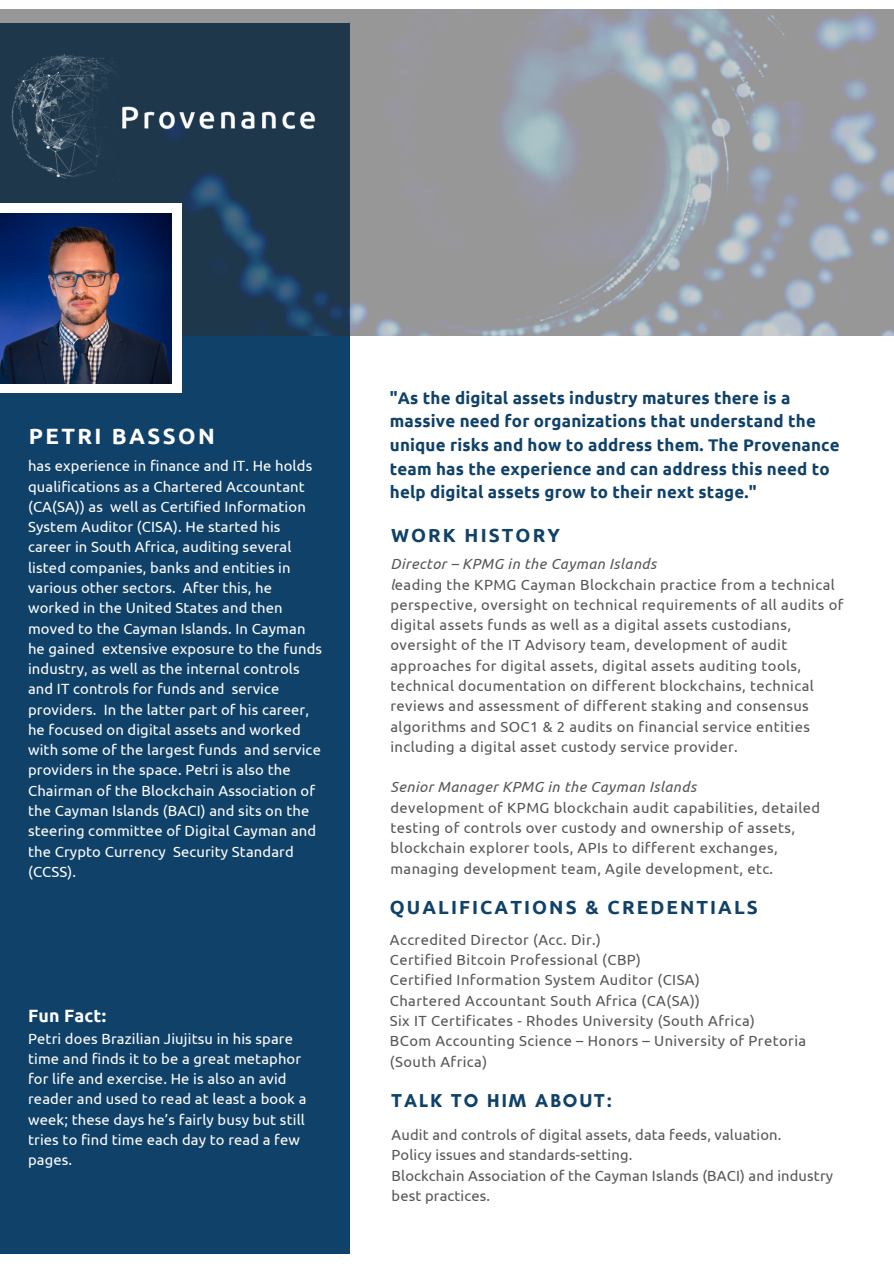
<style>
.page{position:relative;width:894px;height:1264px;background:#fff}
.page>*{position:absolute;margin:0;border:0;box-sizing:border-box;transform-origin:0 0}
.t1{font:700 22.2px "Ubuntu";letter-spacing:.11em;color:#fff}
.t2{font:700 18.9px "Ubuntu";letter-spacing:.11em;color:#0f4169}
.t3{font:700 18.9px "Glacial Indifference";letter-spacing:.11em;color:#0f4169}
.t4{font:700 17.7px "Ubuntu";letter-spacing:.01em;color:#fff}
.t5{font:700 16.95px/23.7px "Ubuntu";letter-spacing:.01em;color:#0f4169}
.t6{font:14.7px/20.2px "Ubuntu";letter-spacing:.03em;color:#565656}
.t7{font:14.7px/20.2px "Ubuntu";letter-spacing:.01em;color:#fff}
.t8{font:14.7px/20.2px "Ubuntu";letter-spacing:.01em;color:#565656}
.t9{font:italic 14.7px "Ubuntu";letter-spacing:.03em;color:#565656}
.s1{font-style:italic}
</style>
<div class="page">
<div style="left:0;top:24px;width:349px;height:1229px;background:#0f4169"></div>
<img style="left:0;top:10px;width:893px;height:325px">
<img style="left:1px;top:44px;width:326px;height:142px">
<div style="left:0;top:204px;width:181px;height:189px;background:#fff"></div>
<img style="left:0;top:213px;width:171px;height:170px">
<h1 class="t1" style="left:29px;top:423px;width:187px">PETRI BASSON</h1>
<p class="t7" style="left:28px;top:456px;width:295px">has experience in finance and IT. He holds qualifications as a Chartered Accountant (CA(SA)) as well as Certified Information System Auditor (CISA). He started his career in South Africa, auditing several listed companies, banks and entities in various other sectors. After this, he worked in the United States and then moved to the Cayman Islands. In Cayman he gained extensive exposure to the funds industry, as well as the internal controls and IT controls for funds and service providers. In the latter part of his career, he focused on digital assets and worked with some of the largest funds and service providers in the space. Petri is also the Chairman of the Blockchain Association of the Cayman Islands (BACI) and sits on the steering committee of Digital Cayman and the Crypto Currency Security Standard (CCSS).</p>
<p class="t4" style="left:28px;top:1005px;width:79px">Fun Fact:</p>
<p class="t7" style="left:28px;top:1027px;width:280px">Petri does Brazilian Jiujitsu in his spare time and finds it to be a great metaphor for life and exercise. He is also an avid reader and used to read at least a book a week; these days he’s fairly busy but still tries to find time each day to read a few pages.</p>
<p class="t5" style="left:390px;top:385px;width:451px">"As the digital assets industry matures there is a massive need for organizations that understand the unique risks and how to address them. The Provenance team has the experience and can address this need to help digital assets grow to their next stage."</p>
<p class="t2" style="left:391px;top:524px;width:170px">WORK HISTORY</p>
<p class="t6" style="left:390px;top:553px;width:454px"><span class="s1">Director – KPMG in the Cayman Islands<br>l</span>eading the KPMG Cayman Blockchain practice from a technical perspective, oversight on technical requirements of all audits of digital assets funds as well as a digital assets custodians, oversight of the IT Advisory team, development of audit approaches for digital assets, digital assets auditing tools, technical documentation on different blockchains, technical reviews and assessment of different staking and consensus algorithms and SOC1 &amp; 2 audits on financial service entities including a digital asset custody service provider.</p>
<p class="t9" style="left:390px;top:778px;width:307px">Senior Manager KPMG in the Cayman Islands</p>
<p class="t6" style="left:390px;top:797px;width:431px">development of KPMG blockchain audit capabilities, detailed testing of controls over custody and ownership of assets, blockchain explorer tools, APIs to different exchanges, managing development team, Agile development, etc.</p>
<p class="t2" style="left:390px;top:896px;width:369px">QUALIFICATIONS &amp; CREDENTIALS</p>
<p class="t6" style="left:390px;top:929px;width:417px">Accredited Director (Acc. Dir.)<br>Certified Bitcoin Professional (CBP)<br>Certified Information System Auditor (CISA)<br>Chartered Accountant South Africa (CA(SA))<br>Six IT Certificates - Rhodes University (South Africa)<br>BCom Accounting Science – Honors – University of Pretoria (South Africa)</p>
<p class="t3" style="left:391px;top:1089px;width:222px">TALK TO HIM ABOUT:</p>
<p class="t8" style="left:391px;top:1124px;width:443px">Audit and controls of digital assets, data feeds, valuation.<br>Policy issues and standards-setting.<br>Blockchain Association of the Cayman Islands (BACI) and industry best practices.</p>
</div>
